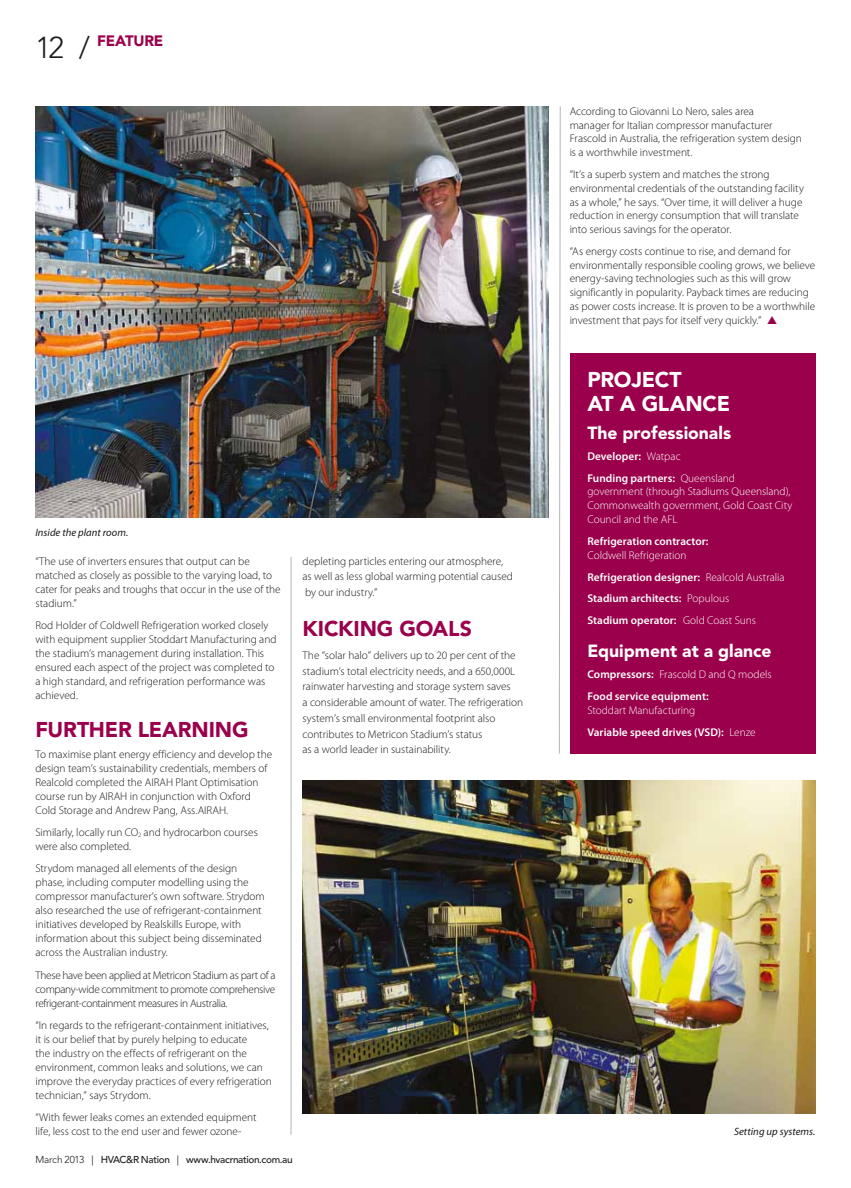
<style>
.page{position:relative;width:851px;height:1188px;background:#fff}
.page>*{position:absolute;margin:0;border:0;box-sizing:border-box;transform-origin:0 0}
.t1{font:900 21.25px "Avenir";letter-spacing:-.01em;color:#9a004b}
.t2{font:900 21.25px/23.8px "Avenir";letter-spacing:-.01em;color:#fff}
.t3{font:900 17.5px "Avenir";color:#fff}
.t4{font:900 15px "Avenir LT Std";color:#9a004b}
.t5{font:300 11.25px/14px "Myriad Pro";color:#1a1a18}
.t6{font:300 11.25px/21.9px "Myriad Pro";color:#fff}
.t7{font:600 11.25px/21.9px "Myriad Pro";letter-spacing:.005em;color:#fff}
.t8{font:italic 10.62px "Myriad Pro";letter-spacing:.005em;color:#1a1a18}
.t9{font:500 10px "Avenir LT Std";letter-spacing:-.035em;color:#1a1a18}
.s1{font-weight:300;font-size:30px;color:#1a1a18}
.s2{font-weight:300}
.s3{font-weight:400}
.s4{color:#9a004b}
.s5{font-weight:600}
</style>
<div class="page">
<svg style="left:558px;top:106px;width:2px;height:648px"></svg>
<hr style="left:291px;top:556px;width:1px;height:578px;background:#b2b4b7">
<img style="left:35px;top:106px;width:513px;height:411px">
<img style="left:302px;top:780px;width:513px;height:333px">
<div style="left:569px;top:353px;width:246px;height:400px;background:#9a004b"></div>
<h3 class="t4" style="left:35px;top:32px;width:72px"><span class="s1">12 /</span> FEATU</h3>
<h3 class="t4" style="left:144px;top:32px;width:19px">RE</h3>
<p class="t8" style="left:35px;top:527px;width:94px">Inside the plant room.</p>
<p class="t5" style="left:35px;top:554px;width:247px">“The use of inverters ensures that output can be matched as closely as possible to the varying load, to cater for peaks and troughs that occur in the use of the stadium.”</p>
<p class="t5" style="left:35px;top:618px;width:242px">Rod Holder of Coldwell Refrigeration worked closely with equipment supplier Stoddart Manufacturing and the stadium’s management during installation. This ensured each aspect of the project was completed to a high standard, and refrigeration performance was achieved.</p>
<h1 class="t1" style="left:35px;top:716px;width:214px">FURTH ER LEARNING</h1>
<p class="t5" style="left:35px;top:747px;width:238px">To maximise plant energy efficiency and develop the design team’s sustainability credentials, members of Realcold completed the AIRAH Plant Optimisation course run by AIRAH in conjunction with Oxford Cold Storage and Andrew Pang, Ass.AIRAH.</p>
<p class="t5" style="left:35px;top:825px;width:224px">Similarly, locally run CO<sub>2</sub> and hydrocarbon courses were also completed.</p>
<p class="t5" style="left:35px;top:861px;width:231px">Strydom managed all elements of the design phase, including computer modelling using the compressor manufacturer’s own software. Strydom also researched the use of refrigerant-containment initiatives developed by Realskills Europe, with information about this subject being disseminated across the Australian industry.</p>
<p class="t5" style="left:35px;top:967px;width:242px;text-align:justify">These have been applied at Metricon Stadium as part of a company-wide commitment to promote comprehensive refrigerant-containment measures in Australia.</p>
<p class="t5" style="left:35px;top:1017px;width:238px">“In regards to the refrigerant-containment initiatives, it is our belief that by purely helping to educate<br>the industry on the effects of refrigerant on the environment, common leaks and solutions, we can improve the everyday practices of every refrigeration technician,” says Strydom.</p>
<p class="t5" style="left:35px;top:1109px;width:222px">“With fewer leaks comes an extended equipment life, less cost to the end user and fewer ozone-</p>
<p class="t9" style="left:35px;top:1153px;width:259px"><span class="s2">March 2013</span> <span class="s3">|</span> HVAC&amp;R Nation <span class="s3">|</span> www.hvacrnation.com.au</p>
<p class="t5" style="left:302px;top:553px;width:212px;line-height:15.8px">depleting particles entering our atmosphere, as well as less global warming potential caused by our industry.”</p>
<h1 class="t1" style="left:302px;top:615px;width:158px">KICKING GOALS</h1>
<p class="t5" style="left:302px;top:647px;width:222px;line-height:15.8px">The “solar halo” delivers up to 20 per cent of the stadium’s total electricity needs, and a 650,000L rainwater harvesting and storage system saves<br>a considerable amount of water. The refrigeration system’s small environmental footprint also contributes to Metricon Stadium’s status<br>as a world leader in sustainability.</p>
<p class="t5" style="left:569px;top:104px;width:234px">According to Giovanni Lo Nero, sales area<br>manager for Italian compressor manufacturer Frascold in Australia, the refrigeration system design is a worthwhile investment.</p>
<p class="t5" style="left:569px;top:167px;width:236px">“It’s a superb system and matches the strong environmental credentials of the outstanding facility as a whole,” he says. “Over time, it will deliver a huge reduction in energy consumption that will translate into serious savings for the operator.</p>
<p class="t5" style="left:569px;top:244px;width:247px">“As energy costs continue to rise, and demand for environmentally responsible cooling grows, we believe energy-saving technologies such as this will grow significantly in popularity. Payback times are reducing as power costs increase. It is proven to be a worthwhile investment that pays for itself very quickly.” <span class="s4">▲</span></p>
<h1 class="t2" style="left:587px;top:367px;width:144px">PROJECT<br>AT A GLANCE</h1>
<h2 class="t3" style="left:587px;top:422px;width:145px">THE PROFESSIONALS</h2>
<p class="t7" style="left:587px;top:445px;width:149px">Developer: <span class="s2">Watpac<br></span>Funding partners: <span class="s2">Queensland</span></p>
<p class="t6" style="left:587px;top:485px;width:206px;line-height:13.8px">government (through Stadiums Queensland),<br>Commonwealth government, Gold Coast City<br>Council and the AFL</p>
<p class="t7" style="left:587px;top:530px;width:123px">Refrigeration contractor:</p>
<p class="t6" style="left:587px;top:544px;width:199px">Coldwell Refrigeration<br><span class="s5">Refrigeration designer:</span> Realcold Australia <span class="s5">Stadium architects:</span> Populous<br><span class="s5">Stadium operator:</span> Gold Coast Suns</p>
<h2 class="t3" style="left:587px;top:640px;width:185px">EQUIPMENT AT A GLANCE</h2>
<p class="t7" style="left:587px;top:663px;width:186px">Compressors: <span class="s2">Frascold D and Q models<br></span>Food service equipment:</p>
<p class="t6" style="left:587px;top:699px;width:170px">Stoddart Manufacturing<br><span class="s5">Variable speed drives (VSD):</span> Lenze</p>
<p class="t8" style="left:734px;top:1125px;width:83px">Setting up systems.</p>
</div>
